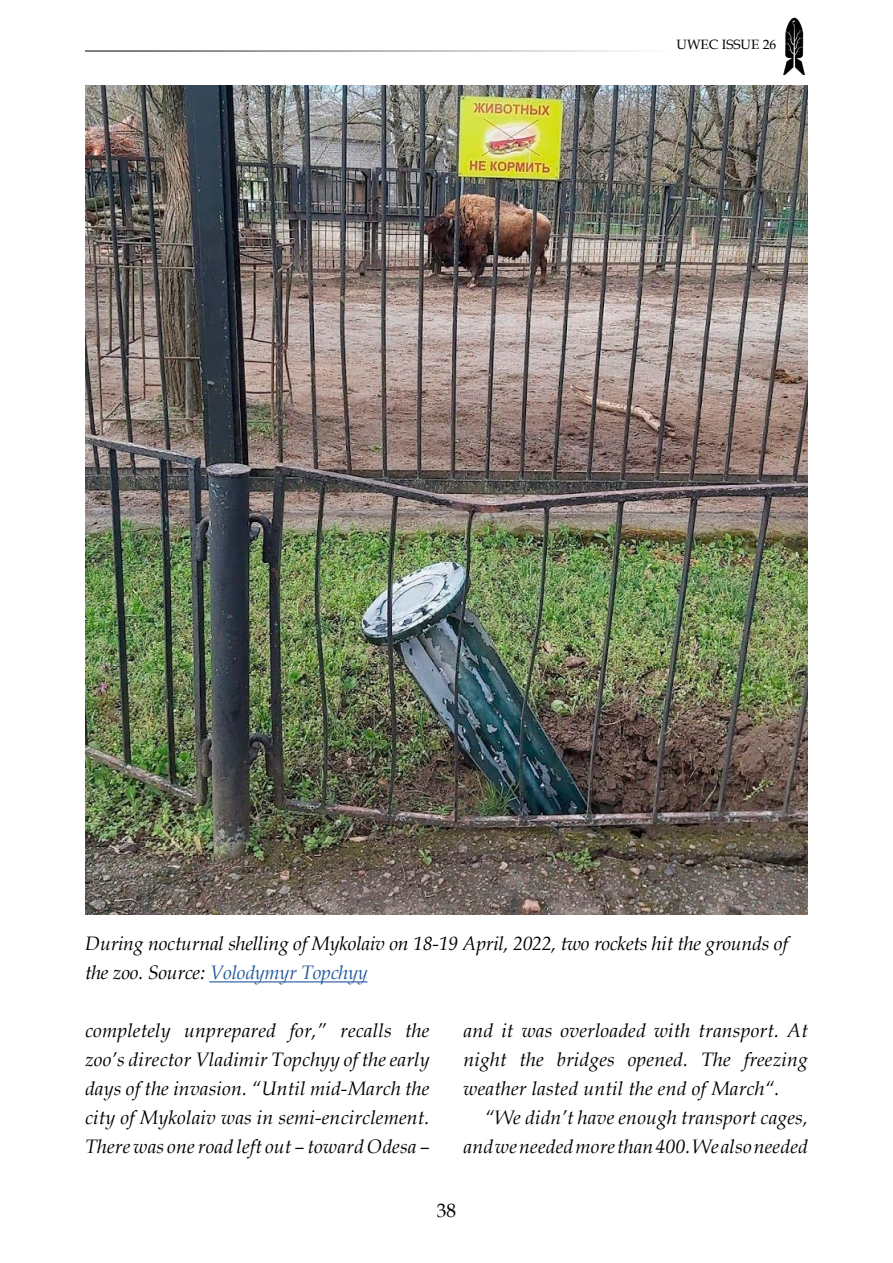
<style>
.page{position:relative;width:893px;height:1263px;background:#fff}
.page>*{position:absolute;margin:0;border:0;box-sizing:border-box;transform-origin:0 0}
.t1{font:italic 19.5px/29px "Book Antiqua";letter-spacing:.01em;color:#000;text-align:justify}
.t2{font:italic 19.5px/29px "Book Antiqua";letter-spacing:-.01em;color:#000}
.t3{font:19.5px "Book Antiqua";color:#000}
.t4{font:13.5px "Book Antiqua";color:#000}
.s1{color:#275b9b}
</style>
<div class="page">
<hr style="left:85px;top:51px;width:686px;height:1px;background:#000">
<img style="left:783px;top:17px;width:22px;height:57px">
<img style="left:85px;top:85px;width:723px;height:829px">
<hr style="left:209px;top:981px;width:158px;height:1px;background:#275b9b">
<p class="t4" style="left:677px;top:35px;width:101px">UWEC ISSUE 26</p>
<p class="t2" style="left:85px;top:929px;width:704px">During nocturnal shelling of Mykolaiv on 18-19 April, 2022, two rockets hit the grounds of the zoo. Source: <span class="s1">Volodymyr Topchyy</span></p>
<p class="t1" style="left:85px;top:1015px;width:346px">completely unprepared for,” recalls the zoo’s director Vladimir Topchyy of the early days of the invasion. “Until mid-March the city of Mykolaiv was in semi-encirclement.<br>There was one road left out – toward Odesa –</p>
<p class="t1" style="left:463px;top:1015px;width:346px">and it was overloaded with transport. At night the bridges opened. The freezing weather lasted until the end of March“.</p>
<p class="t1" style="left:463px;top:1102px;width:346px;text-align:right">“We didn’t have enough transport cages, and we needed more than 400. We also needed</p>
<p class="t3" style="left:437px;top:1196px;width:21px">38</p>
</div>
